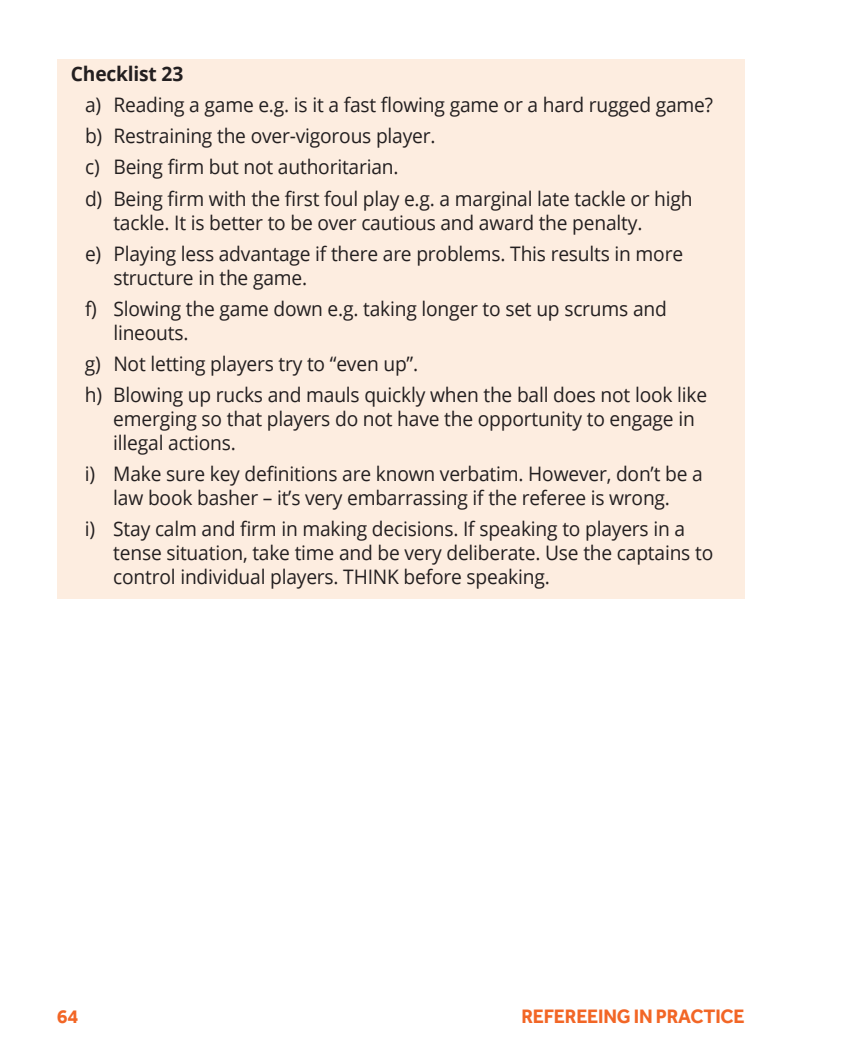
<style>
.page{position:relative;width:851px;height:1049px;background:#fff}
.page>*{position:absolute;margin:0;border:0;box-sizing:border-box;transform-origin:0 0}
.t1{font:20px/31px "Open Sans";letter-spacing:-.01em;color:#231f20;scale:.96 1}
.t2{font:700 20px "Effra";letter-spacing:-.01em;color:#f26626;scale:.96 1}
.t3{font:700 20px "Open Sans";letter-spacing:-.01em;color:#231f20;scale:.96 1}
.t4{font:700 20px "Effra";letter-spacing:-.01em;color:#f26626}
</style>
<div class="page">
<div style="left:57px;top:59px;width:687px;height:36px;background:#fdede0"></div>
<div style="left:57px;top:90px;width:687px;height:36px;background:#fdede0"></div>
<div style="left:57px;top:121px;width:687px;height:37px;background:#fdede0"></div>
<div style="left:57px;top:152px;width:687px;height:37px;background:#fdede0"></div>
<div style="left:57px;top:183px;width:687px;height:61px;background:#fdede0"></div>
<div style="left:57px;top:238px;width:687px;height:61px;background:#fdede0"></div>
<div style="left:57px;top:293px;width:687px;height:61px;background:#fdede0"></div>
<div style="left:57px;top:348px;width:687px;height:37px;background:#fdede0"></div>
<div style="left:57px;top:380px;width:687px;height:84px;background:#fdede0"></div>
<div style="left:57px;top:459px;width:687px;height:60px;background:#fdede0"></div>
<div style="left:57px;top:514px;width:687px;height:84px;background:#fdede0"></div>
<p class="t3" style="left:71px;top:60px;width:119px">Checklist 23</p>
<p class="t1" style="left:85px;top:89px;width:655px">a) Reading a game e.g. is it a fast flowing game or a hard rugged game? b) Restraining the over-vigorous player.<br>c) Being firm but not authoritarian.<br>d) Being firm with the first foul play e.g. a marginal late tackle or high</p>
<p class="t1" style="left:85px;top:206px;width:624px;text-indent:28px">tackle. It is better to be over cautious and award the penalty.<br>e) Playing less advantage if there are problems. This results in more</p>
<p class="t1" style="left:85px;top:261px;width:607px;text-indent:28px">structure in the game.<br>f) Slowing the game down e.g. taking longer to set up scrums and</p>
<p class="t1" style="left:85px;top:316px;width:649px;text-indent:28px">lineouts.<br>g) Not letting players try to “even up”.<br>h) Blowing up rucks and mauls quickly when the ball does not look like</p>
<p class="t1" style="left:113px;top:406px;width:607px;line-height:24px">emerging so that players do not have the opportunity to engage in illegal actions.</p>
<p class="t1" style="left:85px;top:461px;width:645px;line-height:24px;text-align:center">i) Make sure key definitions are known verbatim. However, don’t be a law book basher – it’s very embarrassing if the referee is wrong.</p>
<p class="t1" style="left:113px;top:516px;width:626px;line-height:24px;text-indent:-28px">i) Stay calm and firm in making decisions. If speaking to players in a tense situation, take time and be very deliberate. Use the captains to control individual players. THINK before speaking.</p>
<p class="t4" style="left:57px;top:1005px;width:23px">64</p>
<p class="t2" style="left:521px;top:1005px;width:234px">REFEREEING IN PRACTICE</p>
</div>
